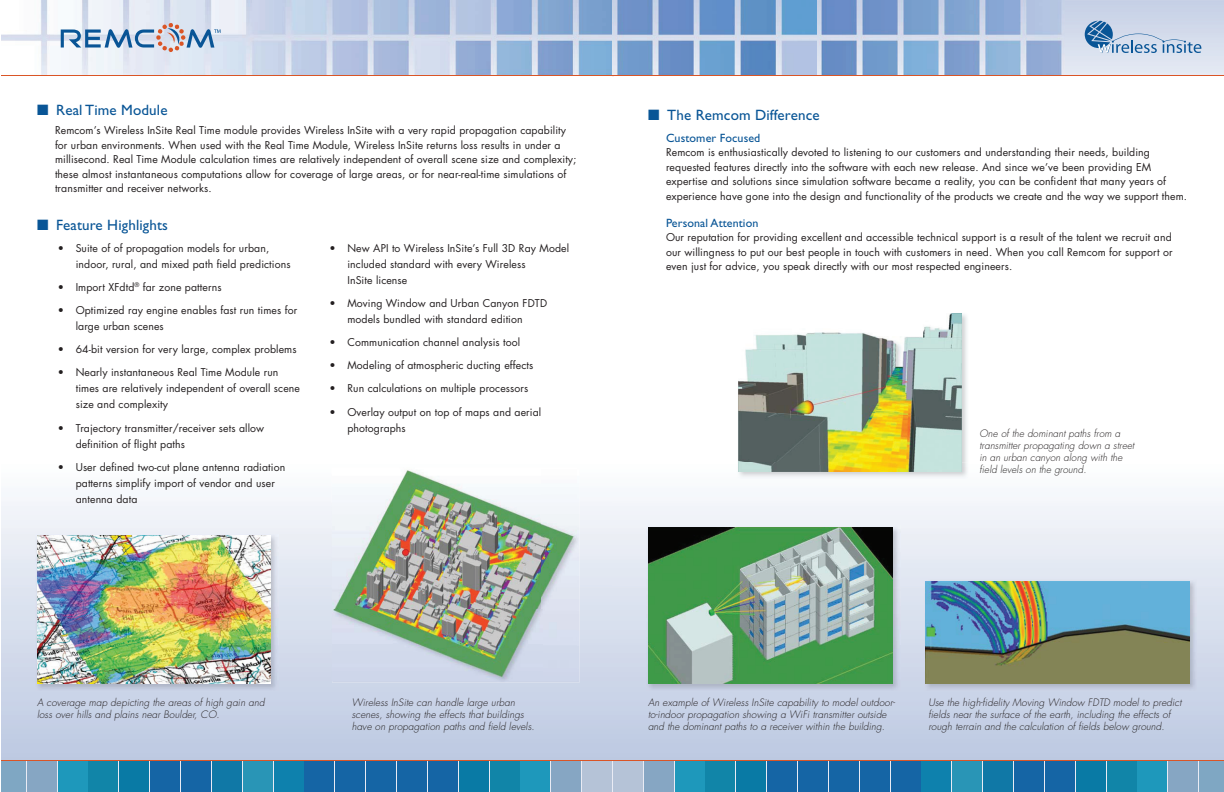
<style>
.page{position:relative;width:1224px;height:792px;background:#fff}
.page>*{position:absolute;margin:0;border:0;box-sizing:border-box;transform-origin:0 0}
.t1{font:15px "Gill Sans";letter-spacing:.01em;color:#095596}
.t2{font:12px "Gill Sans";letter-spacing:.01em;color:#095596}
.t3{font:10.5px/16px "Futura";letter-spacing:.01em;color:#231f20}
.t4{font:italic 300 10px/12px "Futura";letter-spacing:.01em;color:#231f20}
</style>
<div class="page">
<img style="left:1px;top:0;width:815px;height:75px">
<img style="left:613px;top:0;width:1px;height:76px">
<svg style="left:61px;top:23px;width:160px;height:29px;background:#b4c3d6"></svg>
<hr style="left:1px;top:75px;width:612px;height:1px;background:#da5526">
<svg style="left:1px;top:501px;width:611px;height:259px;background:#d0d9ea"></svg>
<svg style="left:26px;top:761px;width:556px;height:31px"></svg>
<div style="left:397px;top:760px;width:30px;height:32px;background:#1565a5"></div>
<div style="left:428px;top:760px;width:30px;height:32px;background:#1565a5"></div>
<div style="left:366px;top:760px;width:30px;height:32px;background:#1565a5"></div>
<div style="left:305px;top:760px;width:29px;height:32px;background:#1565a5"></div>
<div style="left:335px;top:760px;width:30px;height:32px;background:#1565a5"></div>
<div style="left:181px;top:760px;width:30px;height:32px;background:#1565a5"></div>
<div style="left:150px;top:760px;width:30px;height:32px;background:#1565a5"></div>
<div style="left:1px;top:760px;width:25px;height:32px;background:#7fa7c3"></div>
<div style="left:27px;top:760px;width:30px;height:32px;background:#86a6c3"></div>
<div style="left:58px;top:760px;width:29px;height:32px;background:#1e98bb"></div>
<div style="left:89px;top:760px;width:29px;height:32px;background:#1185a8"></div>
<div style="left:119px;top:760px;width:30px;height:32px;background:#097aa5"></div>
<div style="left:212px;top:760px;width:30px;height:32px;background:#1078a6"></div>
<div style="left:243px;top:760px;width:30px;height:32px;background:#2995b6"></div>
<div style="left:274px;top:760px;width:29px;height:32px;background:#0e81ad"></div>
<div style="left:459px;top:760px;width:30px;height:32px;background:#097aa5"></div>
<div style="left:490px;top:760px;width:29px;height:32px;background:#1185a8"></div>
<div style="left:521px;top:760px;width:29px;height:32px;background:#1e98bb"></div>
<div style="left:551px;top:760px;width:30px;height:32px;background:#86a6c3"></div>
<div style="left:582px;top:760px;width:30px;height:32px;background:#b5c3d7"></div>
<hr style="left:1px;top:760px;width:612px;height:1px;background:#da5526">
<img style="left:35px;top:534px;width:243px;height:157px">
<img style="left:37px;top:536px;width:234px;height:147px">
<img style="left:332px;top:498px;width:247px;height:185px">
<img style="left:331px;top:503px;width:1px;height:177px">
<img style="left:332px;top:470px;width:245px;height:210px">
<hr style="left:612px;top:75px;width:612px;height:1px;background:#da5526">
<svg style="left:816px;top:0;width:408px;height:75px;background:#a6bcdc"></svg>
<svg style="left:612px;top:501px;width:612px;height:259px"></svg>
<svg style="left:612px;top:761px;width:587px;height:31px"></svg>
<div style="left:798px;top:760px;width:30px;height:32px;background:#1565a5"></div>
<div style="left:767px;top:760px;width:30px;height:32px;background:#1565a5"></div>
<div style="left:829px;top:760px;width:30px;height:32px;background:#1565a5"></div>
<div style="left:891px;top:760px;width:29px;height:32px;background:#1565a5"></div>
<div style="left:860px;top:760px;width:30px;height:32px;background:#1565a5"></div>
<div style="left:1014px;top:760px;width:30px;height:32px;background:#1565a5"></div>
<div style="left:1045px;top:760px;width:30px;height:32px;background:#1565a5"></div>
<div style="left:1199px;top:760px;width:25px;height:32px;background:#7fa7c3"></div>
<div style="left:1168px;top:760px;width:30px;height:32px;background:#86a6c3"></div>
<div style="left:1138px;top:760px;width:29px;height:32px;background:#1e98bb"></div>
<div style="left:1107px;top:760px;width:29px;height:32px;background:#1185a8"></div>
<div style="left:1076px;top:760px;width:30px;height:32px;background:#097aa5"></div>
<div style="left:983px;top:760px;width:30px;height:32px;background:#1078a6"></div>
<div style="left:952px;top:760px;width:30px;height:32px;background:#2995b6"></div>
<div style="left:922px;top:760px;width:29px;height:32px;background:#0e81ad"></div>
<div style="left:736px;top:760px;width:30px;height:32px;background:#097aa5"></div>
<div style="left:706px;top:760px;width:29px;height:32px;background:#1185a8"></div>
<div style="left:675px;top:760px;width:29px;height:32px;background:#1e98bb"></div>
<div style="left:644px;top:760px;width:30px;height:32px;background:#86a6c3"></div>
<div style="left:613px;top:760px;width:30px;height:32px;background:#b5c3d7"></div>
<hr style="left:612px;top:760px;width:612px;height:1px;background:#da5526">
<img style="left:738px;top:313px;width:229px;height:165px">
<img style="left:739px;top:313px;width:222px;height:159px">
<img style="left:646px;top:526px;width:254px;height:165px">
<img style="left:648px;top:528px;width:245px;height:155px">
<img style="left:924px;top:580px;width:273px;height:111px">
<img style="left:926px;top:581px;width:263px;height:102px">
<h1 class="t1" style="left:37px;top:102px;width:132px">■ Real Time Module</h1>
<p class="t3" style="left:55px;top:123px;width:523px;line-height:14.5px">Remcom’s Wireless InSite Real Time module provides Wireless InSite with a very rapid propagation capability for urban environments. When used with the Real Time Module, Wireless InSite returns loss results in under a millisecond. Real Time Module calculation times are relatively independent of overall scene size and complexity; these almost instantaneous computations allow for coverage of large areas, or for near-real-time simulations of transmitter and receiver networks.</p>
<h1 class="t1" style="left:37px;top:217px;width:133px">■ Feature Highlights</h1>
<p class="t3" style="left:76px;top:240px;width:216px;text-indent:-18px">• Suite of of propagation models for urban, indoor, rural, and mixed path field predictions</p>
<p class="t3" style="left:58px;top:279px;width:165px">• Import XFdtd<sup>®</sup> far zone patterns</p>
<p class="t3" style="left:76px;top:302px;width:223px;text-indent:-18px">• Optimized ray engine enables fast run times for large urban scenes</p>
<p class="t3" style="left:58px;top:342px;width:240px">• 64-bit version for very large, complex problems</p>
<p class="t3" style="left:76px;top:365px;width:226px;text-indent:-18px">• Nearly instantaneous Real Time Module run times are relatively independent of overall scene size and complexity</p>
<p class="t3" style="left:76px;top:420px;width:190px;text-indent:-18px">• Trajectory transmitter/receiver sets allow definition of flight paths</p>
<p class="t3" style="left:76px;top:459px;width:211px;text-indent:-18px">• User defined two-cut plane antenna radiation patterns simplify import of vendor and user antenna data</p>
<p class="t3" style="left:347px;top:240px;width:223px;text-indent:-18px">• New API to Wireless InSite’s Full 3D Ray Model included standard with every Wireless<br>InSite license</p>
<p class="t3" style="left:347px;top:295px;width:201px;text-indent:-18px">• Moving Window and Urban Canyon FDTD models bundled with standard edition</p>
<p class="t3" style="left:329px;top:334px;width:192px">• Communication channel analysis tool</p>
<p class="t3" style="left:329px;top:358px;width:205px">• Modeling of atmospheric ducting effects</p>
<p class="t3" style="left:329px;top:381px;width:200px">• Run calculations on multiple processors</p>
<p class="t3" style="left:347px;top:404px;width:195px;text-indent:-18px">• Overlay output on top of maps and aerial photographs</p>
<h1 class="t1" style="left:648px;top:106px;width:173px">■ The Remcom Difference</h1>
<p class="t2" style="left:666px;top:131px;width:96px">Customer Focused</p>
<p class="t3" style="left:666px;top:145px;width:523px;line-height:14.5px">Remcom is enthusiastically devoted to listening to our customers and understanding their needs, building requested features directly into the software with each new release. And since we’ve been providing EM expertise and solutions since simulation software became a reality, you can be confident that many years of experience have gone into the design and functionality of the products we create and the way we support them.</p>
<p class="t2" style="left:666px;top:216px;width:94px">Personal Attention</p>
<p class="t3" style="left:666px;top:230px;width:508px;line-height:14.5px;text-align:justify">Our reputation for providing excellent and accessible technical support is a result of the talent we recruit and our willingness to put our best people in touch with customers in need. When you call Remcom for support or even just for advice, you speak directly with our most respected engineers.</p>
<p class="t4" style="left:980px;top:427px;width:156px">One of the dominant paths from a transmitter propagating down a street in an urban canyon along with the field levels on the ground.</p>
<p class="t4" style="left:37px;top:696px;width:229px">A coverage map depicting the areas of high gain and loss over hills and plains near Boulder, CO.</p>
<p class="t4" style="left:352px;top:696px;width:184px">Wireless InSite can handle large urban scenes, showing the effects that buildings have on propagation paths and field levels.</p>
<p class="t4" style="left:648px;top:697px;width:249px">An example of Wireless InSite capability to model outdoor&shy;to-indoor propagation showing a WiFi transmitter outside and the dominant paths to a receiver within the building.</p>
<p class="t4" style="left:928px;top:697px;width:254px">Use the high-fidelity Moving Window FDTD model to predict fields near the surface of the earth, including the effects of rough terrain and the calculation of fields below ground.</p>
</div>
